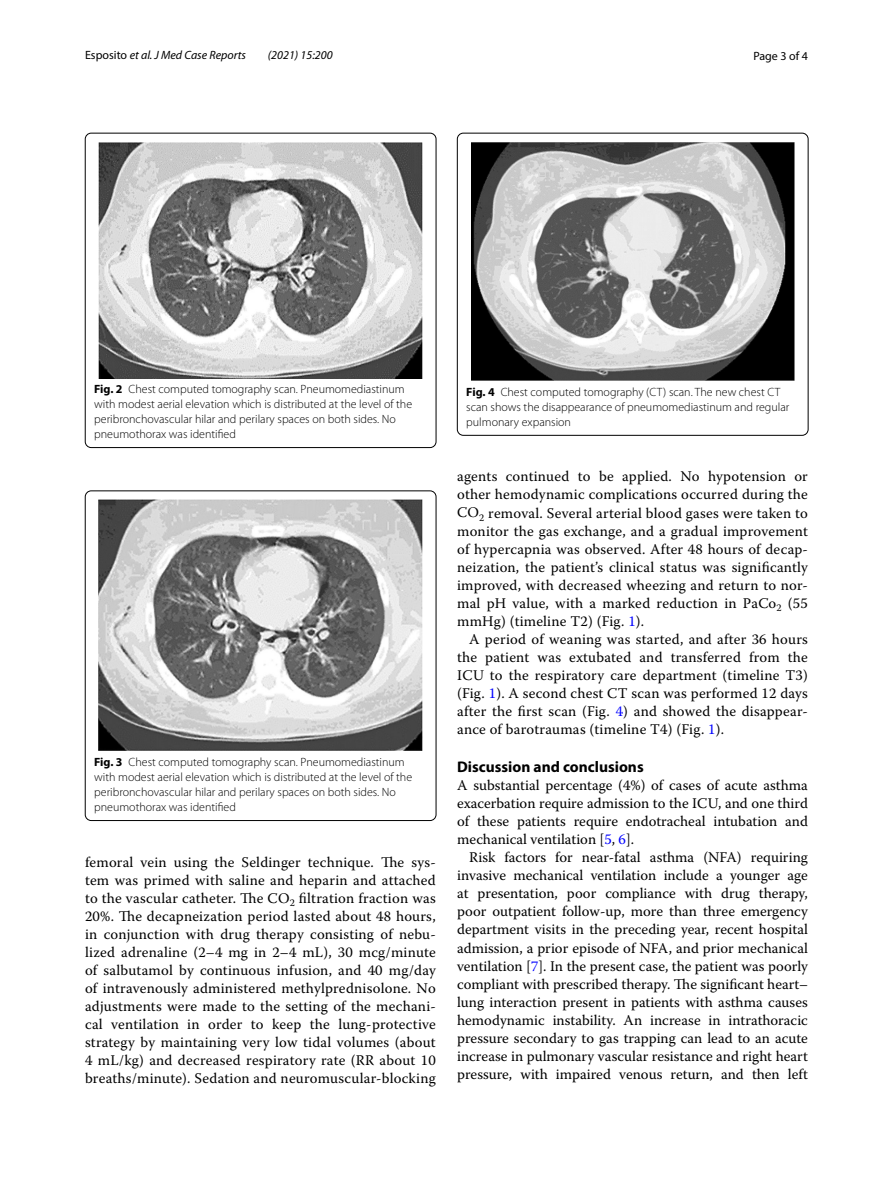
<style>
.page{position:relative;width:893px;height:1187px;background:#fff}
.page>*{position:absolute;margin:0;border:0;box-sizing:border-box;transform-origin:0 0}
.t1{font:700 15.45px "Myriad Pro";color:#000}
.t2{font:14.7px/18px "Warnock Pro";letter-spacing:.01em;color:#000;text-align:justify}
.t3{font:300 12px/15px "Myriad Pro";color:#000}
.t4{font:italic 12px "Myriad Pro";color:#000}
.t5{font:12px "Myriad Pro";color:#000}
.s1{font-style:normal}
.s2{font-weight:700}
.s3{color:#00f}
</style>
<div class="page">
<img style="left:99px;top:142px;width:323px;height:236px">
<div style="left:85px;top:133px;width:351px;height:314px;border:1px solid #000;border-radius:6px"></div>
<img style="left:99px;top:500px;width:323px;height:250px">
<div style="left:85px;top:490px;width:351px;height:330px;border:1px solid #000;border-radius:6px"></div>
<img style="left:471px;top:142px;width:323px;height:239px">
<div style="left:457px;top:133px;width:351px;height:302px;border:1px solid #000;border-radius:6px"></div>
<p class="t4" style="left:85px;top:48px;width:163px"><span class="s1">Esposito</span> et al. J Med Case Reports</p>
<p class="t4" style="left:268px;top:48px;width:66px">(2021) 15:200</p>
<p class="t5" style="left:753px;top:48px;width:56px">Page 3 of 4</p>
<p class="t3" style="left:94px;top:382px;width:319px"><span class="s2">Fig. 2</span> Chest computed tomography scan. Pneumomediastinum with modest aerial elevation which is distributed at the level of the peribronchovascular hilar and perilary spaces on both sides. No pneumothorax was identified</p>
<p class="t3" style="left:94px;top:754px;width:319px"><span class="s2">Fig. 3</span> Chest computed tomography scan. Pneumomediastinum with modest aerial elevation which is distributed at the level of the peribronchovascular hilar and perilary spaces on both sides. No pneumothorax was identified</p>
<p class="t2" style="left:85px;top:852px;width:352px">femoral vein using the Seldinger technique. The sys&shy;tem was primed with saline and heparin and attached to the vascular catheter. The CO<sub>2</sub> filtration fraction was 20%. The decapneization period lasted about 48 hours, in conjunction with drug therapy consisting of nebu&shy;lized adrenaline (2–4 mg in 2–4 mL), 30 mcg/minute of salbutamol by continuous infusion, and 40 mg/day of intravenously administered methylprednisolone. No adjustments were made to the setting of the mechani&shy;cal ventilation in order to keep the lung-protective strategy by maintaining very low tidal volumes (about 4 mL/kg) and decreased respiratory rate (RR about 10 breaths/minute). Sedation and neuromuscular-blocking</p>
<p class="t3" style="left:466px;top:385px;width:325px"><span class="s2">Fig. 4</span> Chest computed tomography (CT) scan. The new chest CT scan shows the disappearance of pneumomediastinum and regular pulmonary expansion</p>
<p class="t2" style="left:457px;top:467px;width:352px">agents continued to be applied. No hypotension or other hemodynamic complications occurred during the CO<sub>2</sub> removal. Several arterial blood gases were taken to monitor the gas exchange, and a gradual improvement of hypercapnia was observed. After 48 hours of decap&shy;neization, the patient’s clinical status was significantly improved, with decreased wheezing and return to nor&shy;mal pH value, with a marked reduction in PaCo<sub>2</sub> (55 mmHg) (timeline T2) (Fig. <span class="s3">1</span>).</p>
<p class="t2" style="left:457px;top:629px;width:352px;text-indent:12px">A period of weaning was started, and after 36 hours the patient was extubated and transferred from the ICU to the respiratory care department (timeline T3) (Fig. <span class="s3">1</span>). A second chest CT scan was performed 12 days after the first scan (Fig. <span class="s3">4</span>) and showed the disappear&shy;ance of barotraumas (timeline T4) (Fig. <span class="s3">1</span>).</p>
<p class="t1" style="left:457px;top:757px;width:188px">Discussion and conclusions</p>
<p class="t2" style="left:457px;top:776px;width:352px">A substantial percentage (4%) of cases of acute asthma exacerbation require admission to the ICU, and one third of these patients require endotracheal intubation and mechanical ventilation [<span class="s3">5</span>, <span class="s3">6</span>].</p>
<p class="t2" style="left:457px;top:848px;width:352px;text-indent:12px">Risk factors for near-fatal asthma (NFA) requiring invasive mechanical ventilation include a younger age at presentation, poor compliance with drug therapy, poor outpatient follow-up, more than three emergency department visits in the preceding year, recent hospital admission, a prior episode of NFA, and prior mechanical ventilation [<span class="s3">7</span>]. In the present case, the patient was poorly compliant with prescribed therapy. The significant heart– lung interaction present in patients with asthma causes hemodynamic instability. An increase in intrathoracic pressure secondary to gas trapping can lead to an acute increase in pulmonary vascular resistance and right heart pressure, with impaired venous return, and then left</p>
</div>
